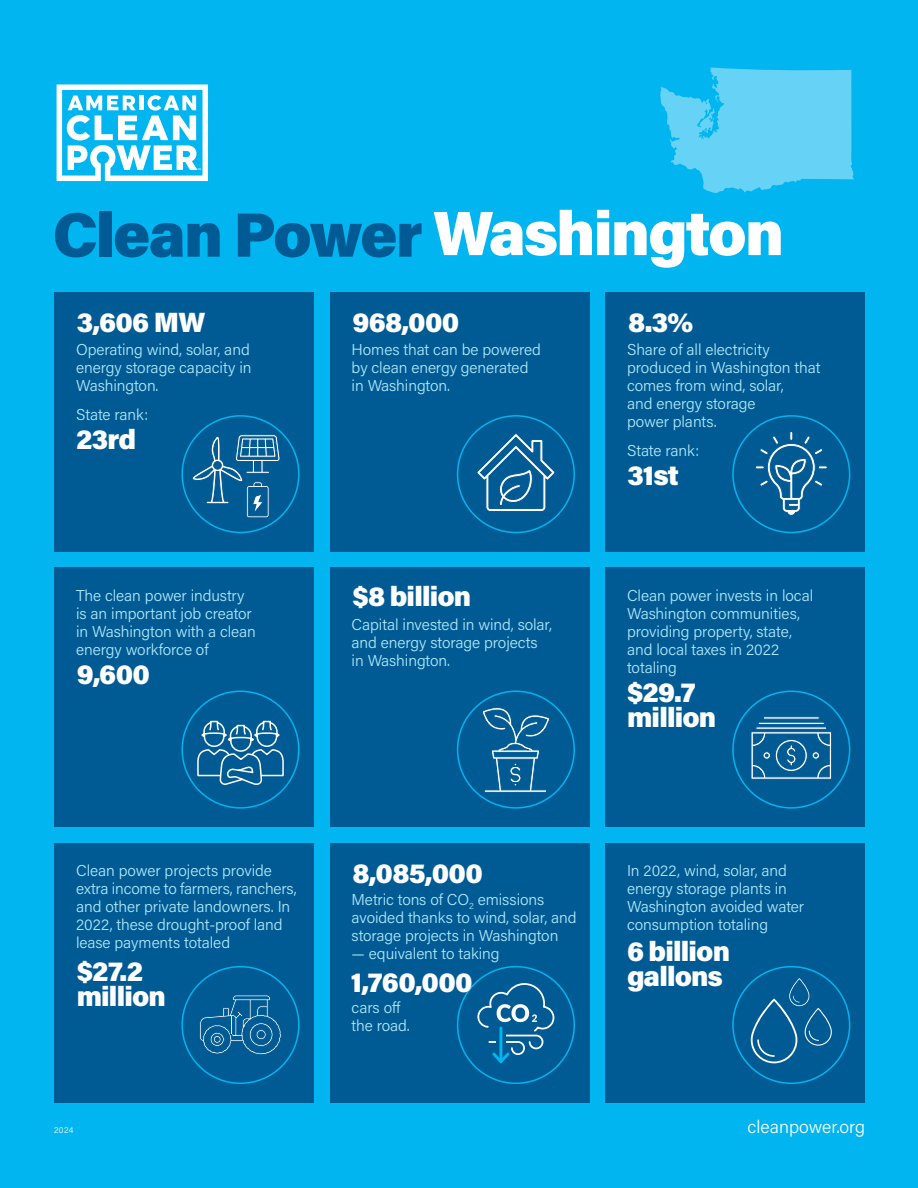
<style>
.page{position:relative;width:918px;height:1188px;background:#00b5f0}
.page>*{position:absolute;margin:0;border:0;box-sizing:border-box;transform-origin:0 0}
.t1{font:900 62.55px "Acumin Pro";letter-spacing:-.035em;color:#005b94}
.t2{font:900 27.9px/25.5px "Acumin Pro";letter-spacing:-.03em;color:#fff}
.t3{font:300 18px "Acumin Pro";color:#fff}
.t4{font:300 15.75px/18px "Acumin Pro";letter-spacing:-.005em;color:#b3e9fa}
.t5{font:300 8.25px "Acumin Pro";color:#fff}
.t6{font:700 2.4px "Myriad Pro";color:#fff}
.s1{color:#fff}
</style>
<div class="page">
<svg style="left:57px;top:84px;width:151px;height:97px"></svg>
<div style="left:55px;top:568px;width:259px;height:259px;background:#005b94"></div>
<div style="left:330px;top:568px;width:260px;height:259px;background:#005b94"></div>
<div style="left:605px;top:568px;width:260px;height:259px;background:#005b94"></div>
<div style="left:55px;top:292px;width:259px;height:260px;background:#005b94"></div>
<div style="left:330px;top:292px;width:260px;height:260px;background:#005b94"></div>
<div style="left:605px;top:292px;width:260px;height:260px;background:#005b94"></div>
<div style="left:55px;top:843px;width:259px;height:260px;background:#005b94"></div>
<div style="left:330px;top:843px;width:260px;height:260px;background:#005b94"></div>
<div style="left:605px;top:843px;width:260px;height:260px;background:#005b94"></div>
<div style="left:181px;top:415px;width:119px;height:118px;border:2px solid #00b5ef;border-radius:50%"></div>
<div style="left:457px;top:415px;width:118px;height:118px;border:2px solid #00b5ef;border-radius:50%"></div>
<div style="left:732px;top:415px;width:118px;height:118px;border:2px solid #00b5ef;border-radius:50%"></div>
<div style="left:181px;top:691px;width:119px;height:118px;border:2px solid #00b5ef;border-radius:50%"></div>
<div style="left:457px;top:691px;width:118px;height:118px;border:2px solid #00b5ef;border-radius:50%"></div>
<div style="left:732px;top:691px;width:118px;height:118px;border:2px solid #00b5ef;border-radius:50%"></div>
<div style="left:181px;top:966px;width:119px;height:118px;border:2px solid #00b5ef;border-radius:50%"></div>
<div style="left:457px;top:966px;width:118px;height:118px;border:2px solid #00b5ef;border-radius:50%"></div>
<div style="left:732px;top:966px;width:118px;height:118px;border:2px solid #00b5ef;border-radius:50%"></div>
<svg style="left:751px;top:978px;width:81px;height:85px"></svg>
<svg style="left:482px;top:707px;width:68px;height:86px"></svg>
<svg style="left:755px;top:432px;width:73px;height:84px"></svg>
<svg style="left:197px;top:720px;width:87px;height:65px"></svg>
<svg style="left:476px;top:433px;width:80px;height:85px"></svg>
<svg style="left:751px;top:716px;width:81px;height:64px"></svg>
<svg style="left:200px;top:995px;width:81px;height:60px"></svg>
<svg style="left:477px;top:982px;width:78px;height:82px"></svg>
<svg style="left:192px;top:432px;width:88px;height:86px"></svg>
<svg style="left:660px;top:67px;width:194px;height:126px"></svg>
<p class="t6" style="left:198px;top:168px;width:5px">TM</p>
<h1 class="t1" style="left:52px;top:190px;width:733px">Clean Power <span class="s1">Washington</span></h1>
<h2 class="t2" style="left:77px;top:308px;width:130px">3,606 MW</h2>
<h2 class="t2" style="left:352px;top:308px;width:109px">968,000</h2>
<h2 class="t2" style="left:628px;top:308px;width:67px">8.3%</h2>
<p class="t4" style="left:76px;top:339px;width:177px;text-align:justify">Operating wind, solar, and energy storage capacity in Washington.</p>
<p class="t4" style="left:76px;top:405px;width:74px">State rank:</p>
<h2 class="t2" style="left:76px;top:425px;width:62px">23rd</h2>
<p class="t4" style="left:76px;top:586px;width:181px">The clean power industry is an important job creator in Washington with a clean energy workforce of</p>
<h2 class="t2" style="left:77px;top:660px;width:75px">9,600</h2>
<p class="t4" style="left:76px;top:861px;width:222px">Clean power projects provide extra income to farmers, ranchers, and other private landowners. In<br>2022, these drought-proof land lease payments totaled</p>
<h2 class="t2" style="left:77px;top:957px;width:91px">$27.2 million</h2>
<p class="t4" style="left:352px;top:339px;width:191px">Homes that can be powered by clean energy generated in Washington.</p>
<p class="t4" style="left:627px;top:339px;width:195px">Share of all electricity produced in Washington that comes from wind, solar,<br>and energy storage<br>power plants.</p>
<p class="t4" style="left:627px;top:441px;width:74px">State rank:</p>
<h2 class="t2" style="left:352px;top:582px;width:120px">$8 billion</h2>
<p class="t4" style="left:352px;top:615px;width:202px">Capital invested in wind, solar, and energy storage projects in Washington.</p>
<h2 class="t2" style="left:627px;top:461px;width:53px">31st</h2>
<p class="t4" style="left:627px;top:586px;width:188px">Clean power invests in local<br>Washington communities, providing property, state, and local taxes in 2022 totaling</p>
<h2 class="t2" style="left:627px;top:678px;width:91px">$29.7 million</h2>
<h2 class="t2" style="left:352px;top:859px;width:132px">8,085,000</h2>
<p class="t4" style="left:352px;top:890px;width:227px">Metric tons of CO<sub>2</sub> emissions avoided thanks to wind, solar, and storage projects in Washington</p>
<p class="t4" style="left:352px;top:944px;width:150px">— equivalent to taking</p>
<p class="t4" style="left:352px;top:998px;width:60px">cars off the road.</p>
<h2 class="t2" style="left:351px;top:968px;width:123px">1,760,000</h2>
<p class="t4" style="left:627px;top:861px;width:179px">In 2022, wind, solar, and energy storage plants in<br>Washington avoided water consumption totaling</p>
<h2 class="t2" style="left:627px;top:937px;width:105px">6 billion gallons</h2>
<p class="t5" style="left:54px;top:1125px;width:21px">2024</p>
<p class="t3" style="left:748px;top:1115px;width:119px">cleanpower.org</p>
</div>
